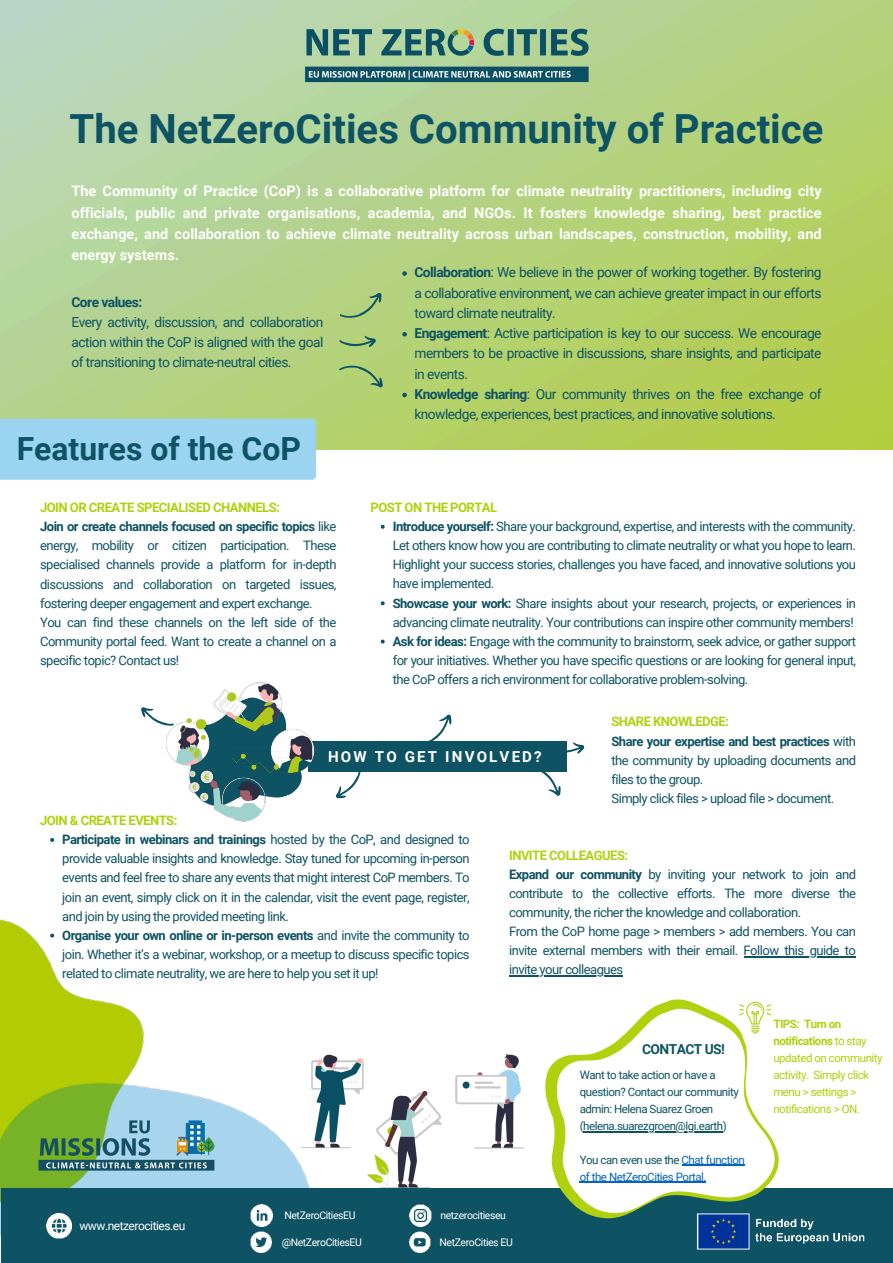
<style>
.page{position:relative;width:893px;height:1263px;background:#fff}
.page>*{position:absolute;margin:0;border:0;box-sizing:border-box;transform-origin:0 0}
.t1{font:700 40.12px "Roboto";color:#0d5364}
.t2{font:700 31.88px "Roboto";color:#0d5364}
.t3{font:700 15.15px "Roboto";letter-spacing:.14em;color:#fff}
.t4{font:700 14.55px/21.4px "Roboto";color:#fff;text-align:justify}
.t5{font:13.8px/20.2px "Roboto";letter-spacing:-.04em;color:#0d5364}
.t6{font:700 13.8px "Roboto";letter-spacing:-.04em;color:#0d5364}
.t7{font:13.05px/19.1px "Roboto";letter-spacing:-.04em;color:#0d5364}
.t8{font:12px "Roboto";letter-spacing:-.04em;color:#fff}
.t9{font:11.55px/16.9px "Roboto";letter-spacing:-.04em;color:#0d5364}
.t10{font:11.55px/16.9px "Roboto";letter-spacing:-.04em;color:#b0d10e}
.t11{font:11.55px/16.9px "Roboto";letter-spacing:-.04em;color:#0563c1}
.t12{font:10.5px "Roboto";letter-spacing:-.04em;color:#fff}
.s1{font-weight:700}
.s2{font-weight:700;color:#b0d10e}
.s3{color:#0d5364}
</style>
<div class="page">
<img style="left:0;top:0;width:893px;height:449px">
<div style="left:0;top:419px;width:316px;height:61px;background:#9bd4f0"></div>
<img style="left:0;top:919px;width:301px;height:319px">
<img style="left:34px;top:1117px;width:183px;height:55px">
<img style="left:290px;top:20px;width:313px;height:68px">
<div style="left:1px;top:1187px;width:892px;height:76px;background:#0d5364"></div>
<img style="left:795px;top:1218px;width:70px;height:26px">
<img style="left:409px;top:1231px;width:22px;height:21px">
<img style="left:410px;top:1205px;width:21px;height:21px">
<img style="left:250px;top:1231px;width:21px;height:21px">
<img style="left:250px;top:1204px;width:23px;height:22px">
<div style="left:308px;top:741px;width:258px;height:30px;background:#0d5364"></div>
<svg style="left:50px;top:838px;width:4px;height:4px"></svg>
<svg style="left:50px;top:933px;width:4px;height:4px"></svg>
<svg style="left:525px;top:999px;width:265px;height:251px"></svg>
<svg style="left:339px;top:290px;width:47px;height:36px;background:#a6c87c"></svg>
<svg style="left:338px;top:358px;width:49px;height:33px;background:#a6c772"></svg>
<svg style="left:339px;top:332px;width:38px;height:17px"></svg>
<svg style="left:566px;top:741px;width:19px;height:15px"></svg>
<svg style="left:428px;top:714px;width:24px;height:27px"></svg>
<svg style="left:529px;top:771px;width:36px;height:25px"></svg>
<svg style="left:333px;top:771px;width:30px;height:28px"></svg>
<svg style="left:739px;top:1002px;width:32px;height:32px"></svg>
<img style="left:46px;top:1213px;width:26px;height:25px">
<svg style="left:402px;top:271px;width:5px;height:5px"></svg>
<svg style="left:402px;top:332px;width:5px;height:4px"></svg>
<svg style="left:402px;top:393px;width:5px;height:4px"></svg>
<svg style="left:381px;top:525px;width:4px;height:4px"></svg>
<svg style="left:381px;top:601px;width:4px;height:4px"></svg>
<svg style="left:381px;top:639px;width:4px;height:4px"></svg>
<hr style="left:583px;top:1131px;width:140px;height:1px;background:#0d5364">
<hr style="left:681px;top:1165px;width:63px;height:1px;background:#0563c1">
<hr style="left:580px;top:1182px;width:126px;height:1px;background:#0563c1">
<hr style="left:743px;top:956px;width:112px;height:1px;background:#0d5364">
<hr style="left:509px;top:975px;width:114px;height:1px;background:#0d5364">
<img style="left:301px;top:1055px;width:222px;height:132px">
<svg style="left:141px;top:707px;width:17px;height:16px"></svg>
<img style="left:158px;top:682px;width:163px;height:140px">
<p class="t1" style="left:70px;top:106px;width:755px">The NetZeroCities Community of Practice</p>
<p class="t4" style="left:71px;top:181px;width:751px">The Community of Practice (CoP) is a collaborative platform for climate neutrality practitioners, including city officials, public and private organisations, academia, and NGOs. It fosters knowledge sharing, best practice exchange, and collaboration to achieve climate neutrality across urban landscapes, construction, mobility, and energy systems.</p>
<p class="t5" style="left:71px;top:292px;width:253px"><span class="s1">Core values:<br></span>Every activity, discussion, and collaboration action within the CoP is aligned with the goal of transitioning to climate-neutral cities.</p>
<p class="t2" style="left:17px;top:430px;width:286px">Features of the CoP</p>
<p class="t7" style="left:40px;top:498px;width:298px"><span class="s2">JOIN OR CREATE SPECIALISED CHANNELS:<br></span><span class="s1">Join or create channels focused on specific topics</span> like energy, mobility or citizen participation. These specialised channels provide a platform for in-depth discussions and collaboration on targeted issues, fostering deeper engagement and expert exchange.<br>You can find these channels on the left side of the Community portal feed. Want to create a channel on a specific topic? Contact us!</p>
<p class="t5" style="left:414px;top:263px;width:408px;text-align:justify"><span class="s1">Collaboration</span>: We believe in the power of working together. By fostering a collaborative environment, we can achieve greater impact in our efforts toward climate neutrality.</p>
<p class="t5" style="left:414px;top:323px;width:408px;text-align:justify"><span class="s1">Engagement</span>: Active participation is key to our success. We encourage members to be proactive in discussions, share insights, and participate in events.</p>
<p class="t5" style="left:414px;top:384px;width:408px"><span class="s1">Knowledge sharing</span>: Our community thrives on the free exchange of knowledge, experiences, best practices, and innovative solutions.</p>
<p class="t7" style="left:393px;top:498px;width:465px;text-indent:-22px"><span class="s2">POST ON THE PORTAL<br></span><span class="s1">Introduce yourself:</span> Share your background, expertise, and interests with the community.<br>Let others know how you are contributing to climate neutrality or what you hope to learn.<br>Highlight your success stories, challenges you have faced, and innovative solutions you have implemented.<br><span class="s1">Showcase your work:</span> Share insights about your research, projects, or experiences in advancing climate neutrality. Your contributions can inspire other community members!<br><span class="s1">Ask for ideas:</span> Engage with the community to brainstorm, seek advice, or gather support for your initiatives. Whether you have specific questions or are looking for general input, the CoP offers a rich environment for collaborative problem-solving.</p>
<h2 class="t3" style="left:328px;top:747px;width:215px">HOW TO GET INVOLVED?</h2>
<p class="t7" style="left:611px;top:712px;width:246px"><span class="s2">SHARE KNOWLEDGE:<br></span><span class="s1">Share your expertise and best practices</span> with the community by uploading documents and files to the group.<br>Simply click files &gt; upload file &gt; document.</p>
<p class="t7" style="left:62px;top:811px;width:409px;text-indent:-22px"><span class="s2">JOIN &amp; CREATE EVENTS:<br></span><span class="s1">Participate in webinars and trainings</span> hosted by the CoP, and designed to provide valuable insights and knowledge. Stay tuned for upcoming in-person events and feel free to share any events that might interest CoP members. To join an event, simply click on it in the calendar, visit the event page, register, and join by using the provided meeting link.<br><span class="s1">Organise your own online or in-person events</span> and invite the community to join. Whether it’s a webinar, workshop, or a meetup to discuss specific topics related to climate neutrality, we are here to help you set it up!</p>
<p class="t7" style="left:509px;top:845px;width:348px"><span class="s2">INVITE COLLEAGUES:<br></span><span class="s1">Expand our community</span> by inviting your network to join and contribute to the collective efforts. The more diverse the community, the richer the knowledge and collaboration.<br>From the CoP home page &gt; members &gt; add members. You can invite external members with their email. Follow this guide to invite your colleagues</p>
<h3 class="t6" style="left:642px;top:1041px;width:84px">CONTACT US!</h3>
<p class="t9" style="left:580px;top:1067px;width:161px">Want to take action or have a question? Contact our community admin: Helena Suarez Groen (helena.suarezgroen@lgi.earth)</p>
<p class="t11" style="left:580px;top:1151px;width:167px"><span class="s3">You can even use the</span> Chat function of the NetZeroCities Portal.</p>
<p class="t10" style="left:773px;top:1016px;width:111px"><span class="s1">TIPS: Turn on notifications</span> to stay updated on community activity. Simply click menu &gt; settings &gt; notifications &gt; ON.</p>
<h3 class="t8" style="left:79px;top:1218px;width:107px">www.netzerocities.eu</h3>
<p class="t12" style="left:284px;top:1209px;width:73px">NetZeroCitiesEU</p>
<p class="t12" style="left:282px;top:1236px;width:82px">@NetZeroCitiesEU</p>
<p class="t12" style="left:440px;top:1209px;width:67px">netzerocitieseu</p>
<p class="t12" style="left:439px;top:1236px;width:75px">NetZeroCities EU</p>
</div>
